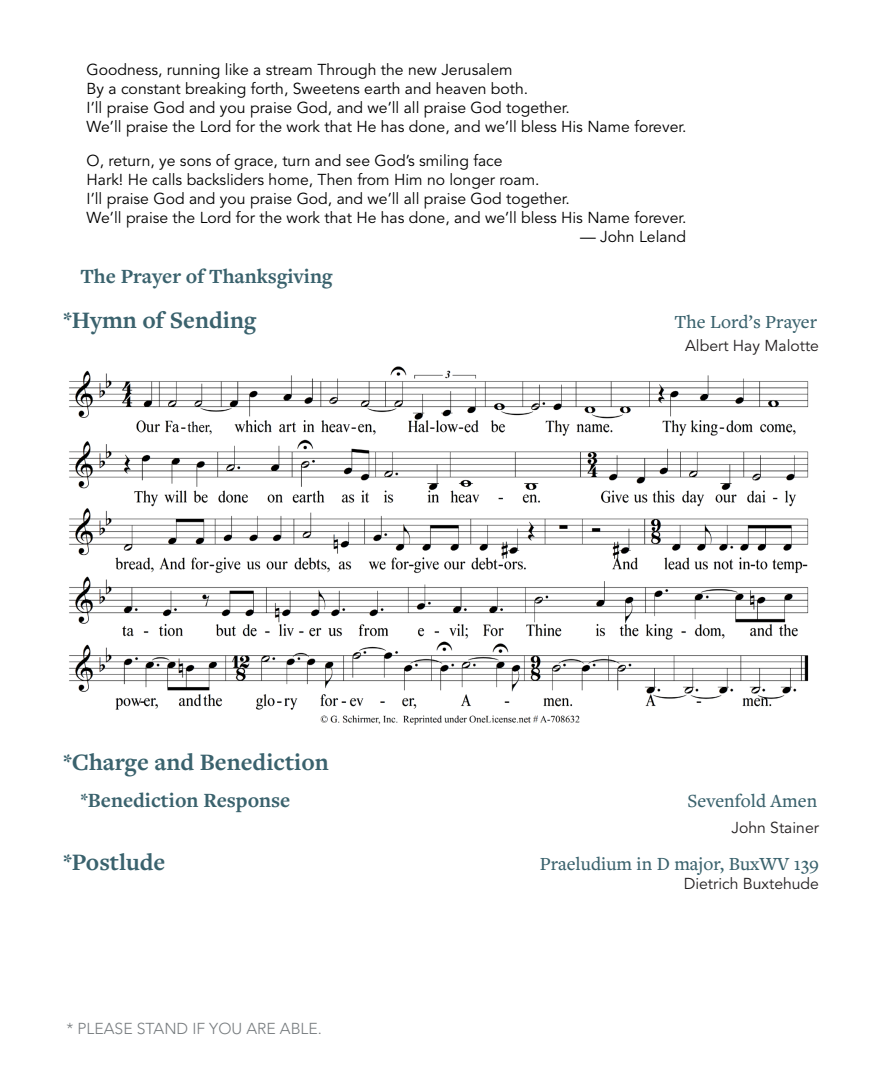
<style>
.page{position:relative;width:882px;height:1071px;background:#fff}
.page>*{position:absolute;margin:0;border:0;box-sizing:border-box;transform-origin:0 0}
.liturgy_heading{font:700 24.5px "Freight Text Pro";color:#3a626d}
.Liturgy_Subheading{font:700 24.5px "Freight Text Pro";color:#3a626d}
.music_scripture_info{font:700 24.5px "Freight Text Pro";color:#3a626d}
.Liturgy_Subheading-2{font:700 21px "Freight Text Pro";color:#3a626d}
.Liturgy_Subheading-3{font:500 19.25px "Freight Text Pro";color:#3a626d}
.music_scripture_info-2{font:500 19.25px "Freight Text Pro";color:#3a626d}
.Music_Words_-_leader{font:15.75px/18.9px "Avenir LT Std";color:#000}
.music_scripture_info-3{font:15.75px "Avenir LT Std";color:#231f20}
.t1{font:300 15.75px "Avenir LT Std";color:#777c7f}
</style>
<div class="page">
<img style="left:69px;top:366px;width:740px;height:359px">
<p class="Music_Words_-_leader" style="left:87px;top:60px;width:601px">Goodness, running like a stream Through the new Jerusalem<br>By a constant breaking forth, Sweetens earth and heaven both.<br>I’ll praise God and you praise God, and we’ll all praise God together.<br>We’ll praise the Lord for the work that He has done, and we’ll bless His Name forever.</p>
<p class="Music_Words_-_leader" style="left:87px;top:152px;width:601px">O, return, ye sons of grace, turn and see God’s smiling face<br>Hark! He calls backsliders home, Then from Him no longer roam.<br>I’ll praise God and you praise God, and we’ll all praise God together.<br>We’ll praise the Lord for the work that He has done, and we’ll bless His Name forever.</p>
<p class="Music_Words_-_leader" style="left:580px;top:227px;width:107px">— John Leland</p>
<p class="Liturgy_Subheading-2" style="left:80px;top:262px;width:254px">The Prayer of Thanksgiving</p>
<p class="Liturgy_Subheading" style="left:63px;top:304px;width:195px">*Hymn of Sending</p>
<p class="Liturgy_Subheading-3" style="left:675px;top:309px;width:144px">The Lord’s Prayer</p>
<p class="music_scripture_info-3" style="left:685px;top:336px;width:135px">Albert Hay Malotte</p>
<p class="liturgy_heading" style="left:63px;top:746px;width:267px">*Charge and Benediction</p>
<p class="Liturgy_Subheading-2" style="left:80px;top:787px;width:211px">*Benediction Response</p>
<p class="Liturgy_Subheading-3" style="left:688px;top:789px;width:131px">Sevenfold Amen</p>
<p class="music_scripture_info-3" style="left:731px;top:818px;width:89px">John Stainer</p>
<p class="music_scripture_info" style="left:63px;top:846px;width:104px">*Postlude</p>
<p class="music_scripture_info-2" style="left:540px;top:851px;width:281px">Praeludium in D major, BuxWV 139</p>
<p class="music_scripture_info-3" style="left:684px;top:874px;width:137px">Dietrich Buxtehude</p>
<p class="t1" style="left:66px;top:1019px;width:257px">* PLEASE STAND IF YOU ARE ABLE.</p>
</div>
